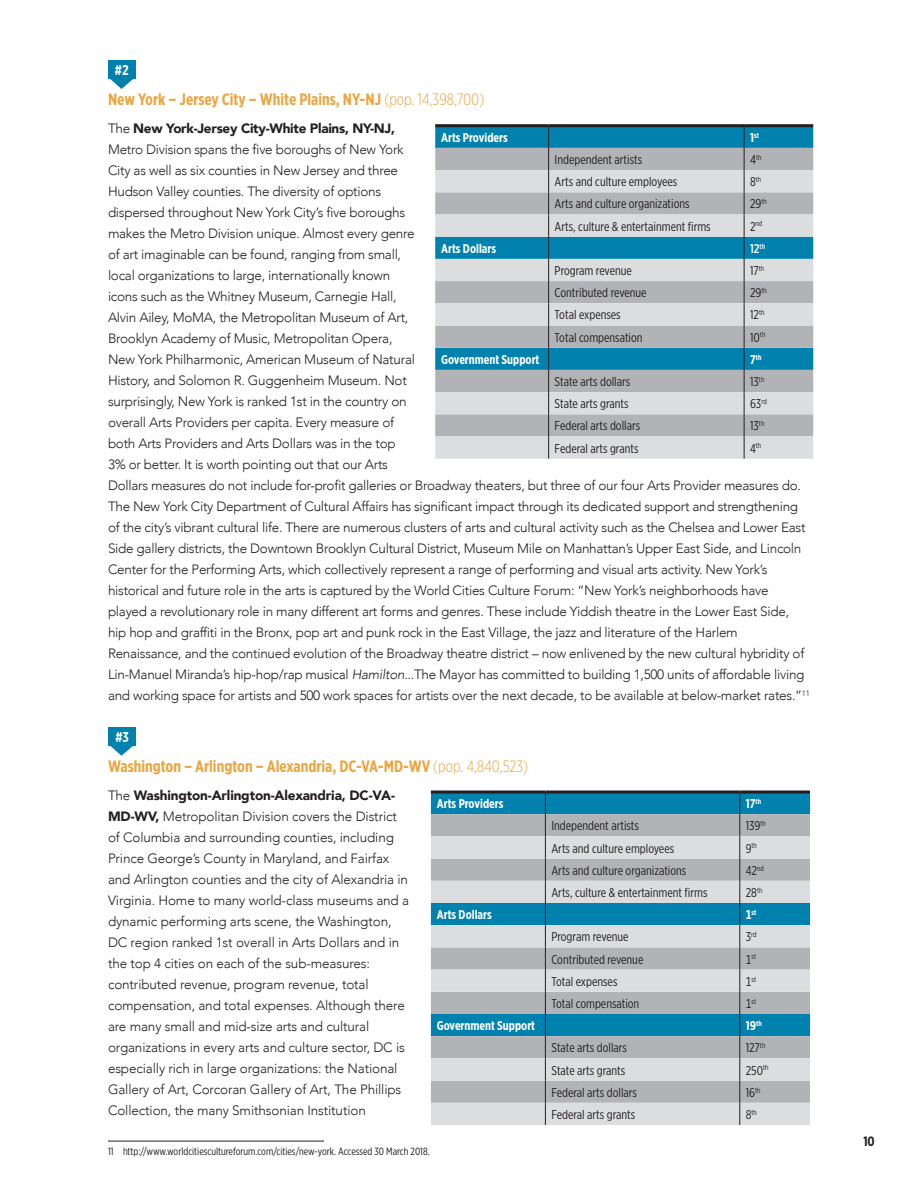
<style>
.page{position:relative;width:918px;height:1188px;background:#fff}
.page>*{position:absolute;margin:0;border:0;box-sizing:border-box;transform-origin:0 0}
.t1{font:700 16.5px "Gotham X Narrow";color:#eba642}
.t2{font:700 14.25px "Gotham X Narrow";color:#fff}
.t3{font:300 13.5px/21px "Avenir";letter-spacing:-.02em;color:#231f20}
.t4{font:700 13.5px "Gotham X Narrow";color:#231f20}
.t5{font:12.75px "Gotham X Narrow";color:#231f20}
.t6{font:700 12.75px "Gotham X Narrow";color:#fff}
.t7{font:500 12.75px "Gotham X Narrow";color:#fff}
.t8{font:10.5px "Gotham X Narrow";color:#231f20}
.t9{font:7.5px "Gotham X Narrow";color:#231f20}
.t10{font:700 7.5px "Gotham X Narrow";color:#fff}
.s1{font-weight:300}
.s2{font-weight:900}
.s3{font-style:italic}
.s4{font-size:12.75px}
</style>
<div class="page">
<svg style="left:110px;top:79px;width:23px;height:10px"></svg>
<div style="left:108px;top:60px;width:27px;height:19px;background:#0080ad"></div>
<svg style="left:110px;top:746px;width:23px;height:10px"></svg>
<div style="left:108px;top:727px;width:28px;height:19px;background:#0080ad"></div>
<div style="left:431px;top:794px;width:379px;height:20px;background:#0081ae"></div>
<div style="left:431px;top:814px;width:379px;height:22px;background:#b2b3b7"></div>
<svg style="left:431px;top:836px;width:379px;height:289px;background:#aabfc8"></svg>
<svg style="left:545px;top:794px;width:1px;height:331px"></svg>
<svg style="left:739px;top:794px;width:1px;height:331px"></svg>
<svg style="left:431px;top:790px;width:114px;height:4px"></svg>
<svg style="left:545px;top:790px;width:195px;height:4px"></svg>
<svg style="left:740px;top:790px;width:70px;height:4px"></svg>
<svg style="left:435px;top:127px;width:378px;height:21px;background:#0280ac"></svg>
<div style="left:435px;top:148px;width:378px;height:22px;background:#b2b3b7"></div>
<svg style="left:435px;top:170px;width:378px;height:289px;background:#aabfc8"></svg>
<svg style="left:548px;top:127px;width:1px;height:332px"></svg>
<svg style="left:744px;top:127px;width:1px;height:332px"></svg>
<hr style="left:435px;top:124px;width:114px;height:3px;background:#231f20">
<hr style="left:549px;top:124px;width:195px;height:3px;background:#231f20">
<hr style="left:744px;top:124px;width:69px;height:3px;background:#231f20">
<hr style="left:108px;top:1141px;width:216px;height:1px;background:#231f20">
<p class="t2" style="left:115px;top:61px;width:15px">#2</p>
<p class="t1" style="left:108px;top:90px;width:378px">New York – Jersey City – White Plains, NY-NJ <span class="s1">(pop. 14,398,700)</span></p>
<p class="t3" style="left:108px;top:118px;width:703px">The <span class="s2">New York-Jersey City-White Plains, NY-NJ,<br></span>Metro Division spans the five boroughs of New York<br>City as well as six counties in New Jersey and three<br>Hudson Valley counties. The diversity of options<br>dispersed throughout New York City’s five boroughs<br>makes the Metro Division unique. Almost every genre<br>of art imaginable can be found, ranging from small,<br>local organizations to large, internationally known<br>icons such as the Whitney Museum, Carnegie Hall,<br>Alvin Ailey, MoMA, the Metropolitan Museum of Art,<br>Brooklyn Academy of Music, Metropolitan Opera,<br>New York Philharmonic, American Museum of Natural<br>History, and Solomon R. Guggenheim Museum. Not<br>surprisingly, New York is ranked 1st in the country on<br>overall Arts Providers per capita. Every measure of<br>both Arts Providers and Arts Dollars was in the top<br>3% or better. It is worth pointing out that our Arts<br>Dollars measures do not include for-profit galleries or Broadway theaters, but three of our four Arts Provider measures do.<br>The New York City Department of Cultural Affairs has significant impact through its dedicated support and strengthening of the city’s vibrant cultural life. There are numerous clusters of arts and cultural activity such as the Chelsea and Lower East Side gallery districts, the Downtown Brooklyn Cultural District, Museum Mile on Manhattan’s Upper East Side, and Lincoln Center for the Performing Arts, which collectively represent a range of performing and visual arts activity. New York’s historical and future role in the arts is captured by the World Cities Culture Forum: “New York’s neighborhoods have played a revolutionary role in many different art forms and genres. These include Yiddish theatre in the Lower East Side, hip hop and graffiti in the Bronx, pop art and punk rock in the East Village, the jazz and literature of the Harlem Renaissance, and the continued evolution of the Broadway theatre district – now enlivened by the new cultural hybridity of Lin-Manuel Miranda’s hip-hop/rap musical <span class="s3">Hamilton</span>...The Mayor has committed to building 1,500 units of affordable living and working space for artists and 500 work spaces for artists over the next decade, to be available at below-market rates.”<sup>11</sup></p>
<p class="t2" style="left:115px;top:728px;width:15px">#3</p>
<p class="t1" style="left:108px;top:756px;width:422px">Washington – Arlington – Alexandria, DC-VA-MD-WV <span class="s1">(pop. 4,840,523)</span></p>
<p class="t3" style="left:108px;top:785px;width:303px">The <span class="s2">Washington-Arlington-Alexandria, DC-VA-MD-WV,</span> Metropolitan Division covers the District of Columbia and surrounding counties, including Prince George’s County in Maryland, and Fairfax and Arlington counties and the city of Alexandria in Virginia. Home to many world-class museums and a dynamic performing arts scene, the Washington, DC region ranked 1st overall in Arts Dollars and in the top 4 cities on each of the sub-measures: contributed revenue, program revenue, total compensation, and total expenses. Although there are many small and mid-size arts and cultural organizations in every arts and culture sector, DC is especially rich in large organizations: the National Gallery of Art, Corcoran Gallery of Art, The Phillips Collection, the many Smithsonian Institution</p>
<p class="t6" style="left:437px;top:796px;width:68px">Arts Providers</p>
<p class="t6" style="left:746px;top:796px;width:17px">17<sup>th</sup></p>
<p class="t6" style="left:441px;top:130px;width:68px">Arts Providers</p>
<p class="t10" style="left:750px;top:130px;width:10px"><span class="s4">1</span>st</p>
<p class="t5" style="left:555px;top:152px;width:89px">Independent artists</p>
<p class="t9" style="left:750px;top:153px;width:13px"><span class="s4">4</span>th</p>
<p class="t5" style="left:555px;top:174px;width:124px">Arts and culture employees</p>
<p class="t9" style="left:750px;top:175px;width:13px"><span class="s4">8</span>th</p>
<p class="t5" style="left:555px;top:196px;width:136px">Arts and culture organizations</p>
<p class="t5" style="left:750px;top:196px;width:18px">29<sup>th</sup></p>
<p class="t5" style="left:555px;top:219px;width:158px">Arts, culture &amp; entertainment firms</p>
<p class="t9" style="left:750px;top:219px;width:14px"><span class="s4">2</span>nd</p>
<p class="t6" style="left:441px;top:241px;width:56px">Arts Dollars</p>
<p class="t7" style="left:750px;top:241px;width:17px">12<sup>th</sup></p>
<p class="t5" style="left:555px;top:263px;width:79px">Program revenue</p>
<p class="t5" style="left:750px;top:263px;width:16px">17<sup>th</sup></p>
<p class="t5" style="left:555px;top:285px;width:94px">Contributed revenue</p>
<p class="t5" style="left:750px;top:285px;width:18px">29<sup>th</sup></p>
<p class="t5" style="left:555px;top:307px;width:68px">Total expenses</p>
<p class="t5" style="left:750px;top:307px;width:16px">12<sup>th</sup></p>
<p class="t5" style="left:555px;top:330px;width:89px">Total compensation</p>
<p class="t5" style="left:750px;top:330px;width:17px">10<sup>th</sup></p>
<p class="t6" style="left:441px;top:352px;width:100px">Government Support</p>
<p class="t10" style="left:750px;top:352px;width:13px"><span class="s4">7</span>th</p>
<p class="t5" style="left:555px;top:374px;width:77px">State arts dollars</p>
<p class="t5" style="left:750px;top:374px;width:16px">13<sup>th</sup></p>
<p class="t5" style="left:555px;top:396px;width:75px">State arts grants</p>
<p class="t5" style="left:750px;top:396px;width:18px">63<sup>rd</sup></p>
<p class="t5" style="left:555px;top:418px;width:87px">Federal arts dollars</p>
<p class="t5" style="left:750px;top:418px;width:16px">13<sup>th</sup></p>
<p class="t5" style="left:555px;top:441px;width:85px">Federal arts grants</p>
<p class="t9" style="left:750px;top:441px;width:13px"><span class="s4">4</span>th</p>
<p class="t5" style="left:551px;top:818px;width:89px">Independent artists</p>
<p class="t5" style="left:746px;top:818px;width:22px">139<sup>th</sup></p>
<p class="t5" style="left:551px;top:841px;width:124px">Arts and culture employees</p>
<p class="t9" style="left:746px;top:841px;width:13px"><span class="s4">9</span>th</p>
<p class="t5" style="left:551px;top:863px;width:136px">Arts and culture organizations</p>
<p class="t5" style="left:746px;top:863px;width:20px">42<sup>nd</sup></p>
<p class="t5" style="left:551px;top:885px;width:158px">Arts, culture &amp; entertainment firms</p>
<p class="t5" style="left:746px;top:885px;width:18px">28<sup>th</sup></p>
<p class="t6" style="left:437px;top:907px;width:56px">Arts Dollars</p>
<p class="t10" style="left:746px;top:908px;width:12px"><span class="s4">1</span>st</p>
<p class="t5" style="left:551px;top:929px;width:79px">Program revenue</p>
<p class="t9" style="left:746px;top:930px;width:12px"><span class="s4">3</span>rd</p>
<p class="t5" style="left:551px;top:952px;width:94px">Contributed revenue</p>
<p class="t9" style="left:746px;top:952px;width:12px"><span class="s4">1</span>st</p>
<p class="t5" style="left:551px;top:974px;width:68px">Total expenses</p>
<p class="t9" style="left:746px;top:974px;width:12px"><span class="s4">1</span>st</p>
<p class="t5" style="left:551px;top:996px;width:89px">Total compensation</p>
<p class="t9" style="left:746px;top:997px;width:12px"><span class="s4">1</span>st</p>
<p class="t6" style="left:437px;top:1018px;width:100px">Government Support</p>
<p class="t6" style="left:746px;top:1018px;width:18px">19<sup>th</sup></p>
<p class="t5" style="left:551px;top:1040px;width:77px">State arts dollars</p>
<p class="t5" style="left:746px;top:1040px;width:21px">127<sup>th</sup></p>
<p class="t5" style="left:551px;top:1063px;width:75px">State arts grants</p>
<p class="t5" style="left:746px;top:1063px;width:24px">250<sup>th</sup></p>
<p class="t5" style="left:551px;top:1085px;width:87px">Federal arts dollars</p>
<p class="t5" style="left:746px;top:1085px;width:16px">16<sup>th</sup></p>
<p class="t5" style="left:551px;top:1107px;width:85px">Federal arts grants</p>
<p class="t9" style="left:746px;top:1108px;width:13px"><span class="s4">8</span>th</p>
<p class="t8" style="left:108px;top:1145px;width:323px">11 http://www.worldcitiescultureforum.com/cities/new-york. Accessed 30 March 2018.</p>
<p class="t4" style="left:863px;top:1133px;width:13px">10</p>
</div>
